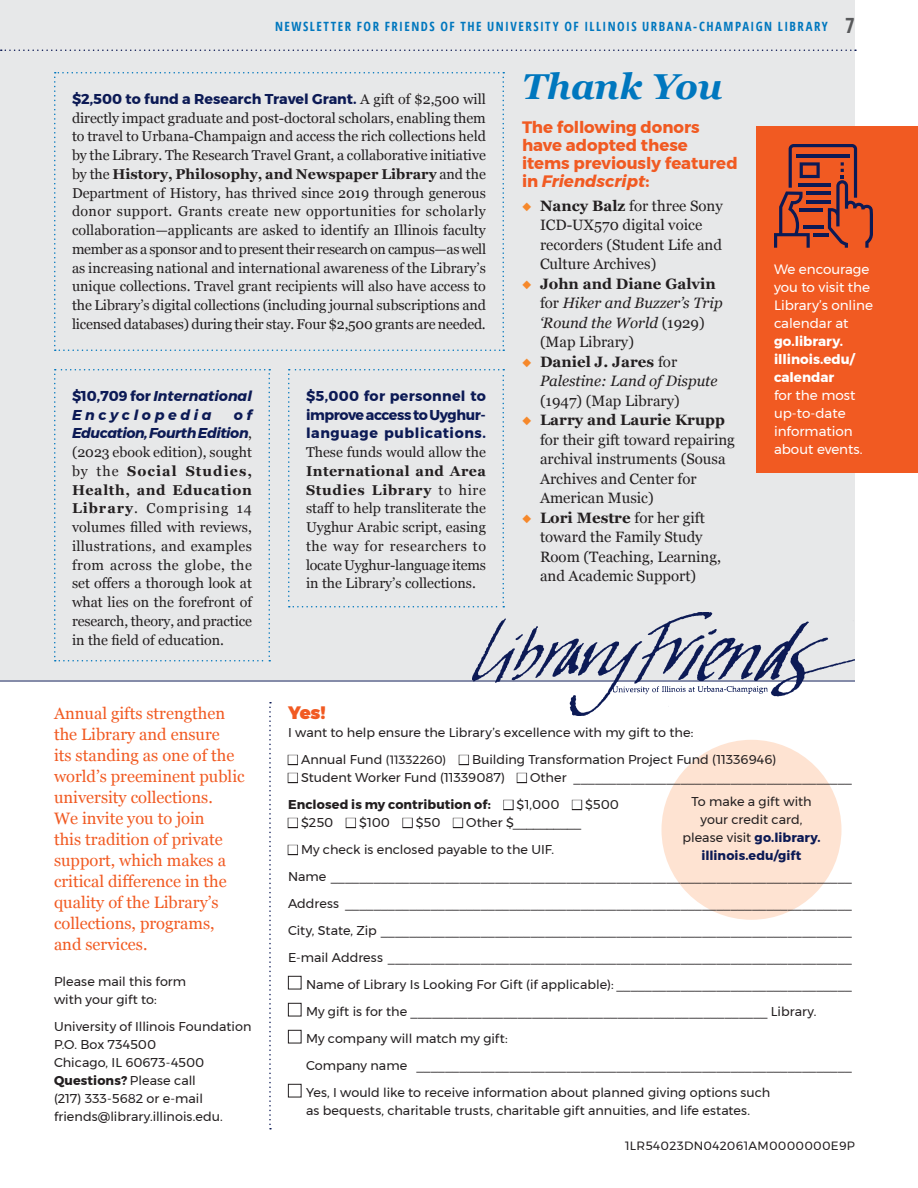
<style>
.page{position:relative;width:918px;height:1188px;background:#fff}
.page>*{position:absolute;margin:0;border:0;box-sizing:border-box;transform-origin:0 0}
.B_Head{font:italic 700 36px "Georgia";letter-spacing:-.005em;color:#0077be}
.Giving_Form{font:900 18px "Montserrat";color:#f15a22}
.Text_no_indent{font:16.5px/21px "Georgia";color:#f15a22}
.C_Head{font:700 16.5px/18px "Montserrat";color:#f15a22}
.List{font:15px/19.5px "Georgia";color:#231f20}
.List-2{font:italic 15px/19.5px "Georgia";color:#231f20}
.LILF_no_divider{font:14.25px/18.8px "Georgia";letter-spacing:-.015em;color:#231f20;text-align:justify}
.LILF_no_divider-2{font:italic 700 14.25px/18.8px "Montserrat";color:#0c1a55}
.Sidebar_no_indent{font:13.5px/18px "Montserrat";color:#fff}
.Giving_Form-2{font:12.75px/18px "Montserrat";letter-spacing:.005em;color:#231f20}
.t1{font:700 condensed 12.75px "Open Sans";letter-spacing:.115em;color:#0077be}
.Giving_Form-3{font:700 12.75px "Montserrat";letter-spacing:.005em;color:#231f20}
.Giving_Code{font:12px "Montserrat";letter-spacing:.025em;color:#231f20}
.s1{font-size:21px;color:#58595b}
.s2{font-style:italic}
.s3{color:#f6882b}
.s4{font-weight:700}
.s5{font-weight:700;font-style:normal}
.s6{font-style:normal}
.s7{font-family:"Montserrat";font-weight:700;color:#0c1a55}
.s8{font-family:"Montserrat";font-weight:700;font-style:italic;color:#0c1a55}
.s9{font-size:12px}
.s10{font-weight:400}
.s11{font-weight:700;color:#0c1a55}
</style>
<div class="page">
<div style="left:0;top:0;width:855px;height:680px;background:#e7e8e9"></div>
<img style="left:472px;top:612px;width:383px;height:103px">
<div style="left:662px;top:740px;width:180px;height:180px;background:#fee3d2;border-radius:50%"></div>
<hr style="left:0;top:681px;width:855px;height:1px;background:#0c1a55">
<div style="left:288px;top:976px;width:14px;height:13px;border:1px solid #231f20"></div>
<div style="left:288px;top:1003px;width:14px;height:13px;border:1px solid #231f20"></div>
<div style="left:288px;top:1030px;width:14px;height:13px;border:1px solid #231f20"></div>
<div style="left:288px;top:1084px;width:14px;height:13px;border:1px solid #231f20"></div>
<svg style="left:269px;top:702px;width:2px;height:428px"></svg>
<div style="left:756px;top:126px;width:162px;height:346px;background:#f15a22"></div>
<svg style="left:774px;top:144px;width:99px;height:104px"></svg>
<svg style="left:1px;top:50px;width:855px;height:1px"></svg>
<svg style="left:54px;top:72px;width:450px;height:279px"></svg>
<svg style="left:288px;top:369px;width:216px;height:239px"></svg>
<svg style="left:54px;top:369px;width:216px;height:293px"></svg>
<p class="t1" style="left:275px;top:17px;width:581px">NEWSLETTER FOR FRIENDS OF THE UNIVERSITY OF ILLINOIS URBANA-CHAMPAIGN LIBRARY <span class="s1">7</span></p>
<p class="B_Head" style="left:522px;top:60px;width:202px">Thank You</p>
<p class="C_Head" style="left:522px;top:118px;width:217px">The following donors have adopted these items previously featured in <span class="s2">Friendscript</span>:</p>
<p class="List" style="left:540px;top:195px;width:184px;text-indent:-18px"><span class="s3">◆</span> <span class="s4">Nancy Balz</span> for three Sony<br>ICD-UX570 digital voice recorders (Student Life and<br>Culture Archives)</p>
<p class="List-2" style="left:540px;top:273px;width:184px;text-indent:-18px"><span class="s3">◆</span> <span class="s5">John and Diane Galvin </span><span class="s6">for</span> Hiker and Buzzer’s Trip ‘Round the World <span class="s6">(1929) (Map Library)</span></p>
<p class="List-2" style="left:540px;top:351px;width:179px;text-indent:-18px"><span class="s3">◆</span> <span class="s5">Daniel J. Jares</span> <span class="s6">for<br></span>Palestine: Land of Dispute <span class="s6">(1947) (Map Library)</span></p>
<p class="List" style="left:540px;top:410px;width:196px;text-indent:-18px"><span class="s3">◆</span> <span class="s4">Larry and Laurie Krupp </span>for their gift toward repairing archival instruments (Sousa<br>Archives and Center for<br>American Music)</p>
<p class="List" style="left:540px;top:507px;width:183px;text-indent:-18px"><span class="s3">◆</span> <span class="s4">Lori Mestre</span> for her gift toward the Family Study<br>Room (Teaching, Learning, and Academic Support)</p>
<p class="LILF_no_divider" style="left:72px;top:89px;width:416px"><span class="s7">$2,500 to fund a Research Travel Grant.</span> A gift of $2,500 will directly impact graduate and post-doctoral scholars, enabling them to travel to Urbana-Champaign and access the rich collections held by the Library. The Research Travel Grant, a collaborative initiative by the <span class="s4">History, Philosophy, and Newspaper Library</span> and the Department of History, has thrived since 2019 through generous donor support. Grants create new opportunities for scholarly collaboration—applicants are asked to identify an Illinois faculty member as a sponsor and to present their research on campus—as well as increasing national and international awareness of the Library’s unique collections. Travel grant recipients will also have access to the Library’s digital collections (including journal subscriptions and licensed databases) during their stay. Four $2,500 grants are needed.</p>
<p class="Sidebar_no_indent" style="left:774px;top:260px;width:101px">We encourage you to visit the<br>Library’s online calendar at <span class="s4">go.library. illinois.edu/ calendar<br></span>for the most up-to-date information about events.</p>
<p class="LILF_no_divider-2" style="left:72px;top:386px;width:182px"><span class="s6">$10,709 for</span> International<br>Encyclopedia</p>
<p class="LILF_no_divider" style="left:306px;top:386px;width:182px"><span class="s7">$5,000 for personnel to improve access to Uyghur&shy;language publications.<br></span>These funds would allow the <span class="s4">International and Area Studies Library</span> to hire staff to help transliterate the Uyghur Arabic script, easing the way for researchers to locate Uyghur-language items in the Library’s collections.</p>
<p class="LILF_no_divider" style="left:72px;top:405px;width:182px;text-indent:162px"><span class="s8">of Education, Fourth Edition</span>, (2023 ebook edition), sought by the <span class="s4">Social Studies, Health, and Education Library</span>. Comprising 14 volumes filled with reviews, illustrations, and examples from across the globe, the set offers a thorough look at what lies on the forefront of research, theory, and practice in the field of education.</p>
<p class="Text_no_indent" style="left:54px;top:702px;width:192px">Annual gifts strengthen the Library and ensure<br>its standing as one of the world’s preeminent public university collections.<br>We invite you to join<br>this tradition of private support, which makes a critical difference in the quality of the Library’s collections, programs, and services.</p>
<p class="Giving_Form-2" style="left:54px;top:972px;width:134px">Please mail this form with your gift to:</p>
<p class="Giving_Form-2" style="left:54px;top:1017px;width:199px">University of Illinois Foundation</p>
<p class="Giving_Form-2" style="left:54px;top:1035px;width:104px">P.O. Box 734500</p>
<p class="Giving_Form-2" style="left:54px;top:1053px;width:152px">Chicago, IL 60673-4500</p>
<p class="Giving_Form-2" style="left:54px;top:1071px;width:170px"><span class="s4">Questions?</span> Please call (217) 333-5682 or e-mail friends@library.illinois.edu.</p>
<p class="Giving_Form" style="left:288px;top:698px;width:39px">Yes!</p>
<p class="Giving_Form-2" style="left:288px;top:724px;width:407px">I want to help ensure the Library’s excellence with my gift to the:</p>
<p class="Giving_Form-2" style="left:288px;top:751px;width:490px">■ Annual Fund <span class="s9">(11332260)</span> ■ Building Transformation Project Fund (11336946)</p>
<p class="Giving_Form-2" style="left:288px;top:769px;width:566px">■ Student Worker Fund (11339087) ■ Other _______________________________________</p>
<p class="Giving_Form-3" style="left:288px;top:795px;width:333px">Enclosed is my contribution of: ■ <span class="s10">$1,000</span> ■ <span class="s10">$500</span></p>
<p class="Giving_Form-2" style="left:288px;top:814px;width:295px">■ $250 ■ $100 ■ $50 ■ Other $__________</p>
<p class="Giving_Form-2" style="left:288px;top:841px;width:268px">■ My check is enclosed payable to the UIF.</p>
<p class="Giving_Form-2" style="left:288px;top:868px;width:566px">Name _________________________________________________________________________</p>
<p class="Giving_Form-2" style="left:288px;top:895px;width:566px">Address _______________________________________________________________________</p>
<p class="Giving_Form-2" style="left:288px;top:922px;width:566px">City, State, Zip __________________________________________________________________</p>
<p class="Giving_Form-2" style="left:288px;top:949px;width:566px">E-mail Address _________________________________________________________________</p>
<p class="Giving_Form-2" style="left:306px;top:976px;width:548px">Name of Library Is Looking For Gift (if applicable): _________________________________</p>
<p class="Giving_Form-2" style="left:306px;top:1003px;width:512px">My gift is for the __________________________________________________ Library.</p>
<p class="Giving_Form-2" style="left:306px;top:1030px;width:203px">My company will match my gift:</p>
<p class="Giving_Form-2" style="left:306px;top:1057px;width:548px">Company name _____________________________________________________________</p>
<p class="Giving_Form-2" style="left:306px;top:1084px;width:466px">Yes, I would like to receive information about planned giving options such as bequests, charitable trusts, charitable gift annuities, and life estates.</p>
<p class="Giving_Form-2" style="left:682px;top:792px;width:140px;text-align:center">To make a gift with your credit card, please visit <span class="s11">go.library. illinois.edu/gift</span></p>
<p class="Giving_Code" style="left:625px;top:1137px;width:231px">1LR54023DN042061AM0000000E9P</p>
</div>
